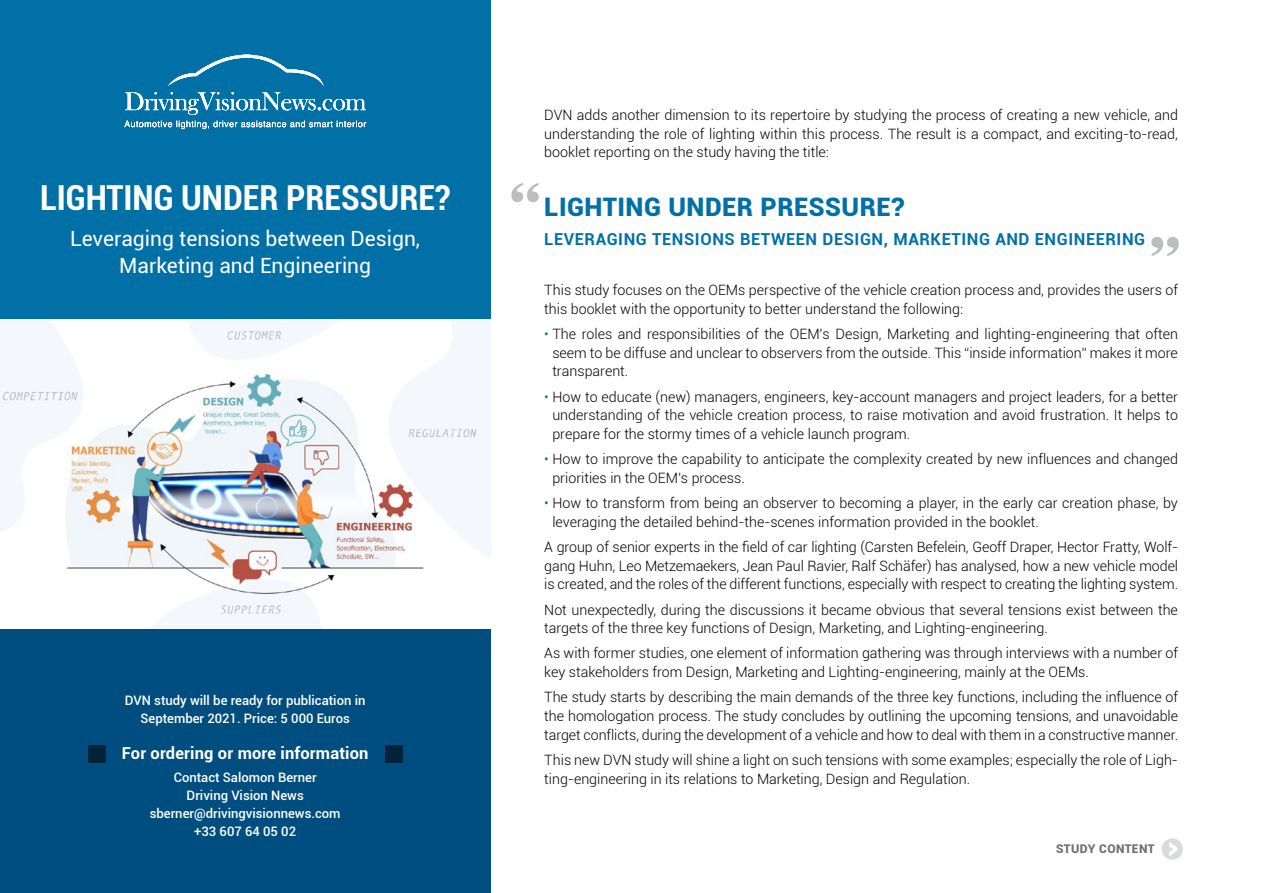
<style>
.page{position:relative;width:1263px;height:893px;background:#fff}
.page>*{position:absolute;margin:0;border:0;box-sizing:border-box;transform-origin:0 0}
.t1{font:700 condensed 34.5px "Roboto";color:#fff}
.t2{font:900 25.5px "Roboto";letter-spacing:.02em;color:#0070a7}
.t3{font:21px/27px "Roboto";color:#fff;text-align:center}
.t4{font:700 16.5px "Roboto";letter-spacing:.035em;color:#0070a7}
.t5{font:700 16.5px "Roboto";letter-spacing:.01em;color:#fff}
.t6{font:300 14.25px/18.8px "Roboto";color:#000}
.t7{font:500 13.05px/18px "Roboto";color:#fff;text-align:center}
.t8{font:900 12px "Roboto";letter-spacing:.035em;color:#707172}
.s1{color:#0070a7}
</style>
<div class="page">
<img style="left:0;top:319px;width:490px;height:310px">
<svg style="left:511px;top:183px;width:28px;height:19px"></svg>
<div style="left:0;top:0;width:490px;height:319px;background:#0070a7"></div>
<div style="left:0;top:629px;width:490px;height:264px;background:#004e7f"></div>
<svg style="left:125px;top:92px;width:241px;height:23px"></svg>
<svg style="left:168px;top:54px;width:156px;height:32px"></svg>
<svg style="left:124px;top:121px;width:242px;height:8px"></svg>
<svg style="left:1151px;top:237px;width:28px;height:19px"></svg>
<div style="left:88px;top:745px;width:17px;height:17px;background:#002339"></div>
<div style="left:385px;top:745px;width:17px;height:17px;background:#002339"></div>
<div style="left:1162px;top:838px;width:21px;height:22px;background:#d9dadb;border-radius:50%"></div>
<svg style="left:1169px;top:842px;width:8px;height:14px"></svg>
<h1 class="t1" style="left:40px;top:174px;width:412px">LIGHTING UNDER PRESSURE?</h1>
<h3 class="t3" style="left:70px;top:224px;width:351px">Leveraging tensions between Design,<br>Marketing and Engineering</h3>
<p class="t7" style="left:125px;top:691px;width:242px">DVN study will be ready for publication in<br>September 2021. Price: 5 000 Euros</p>
<p class="t5" style="left:122px;top:741px;width:248px">For ordering or more information</p>
<p class="t7" style="left:150px;top:767px;width:192px">Contact Salomon Berner<br>Driving Vision News sberner@drivingvisionnews.com +33 607 64 05 02</p>
<p class="t6" style="left:544px;top:105px;width:635px;text-align:justify">DVN adds another dimension to its repertoire by studying the process of creating a new vehicle, and understanding the role of lighting within this process. The result is a compact, and exciting-to-read, booklet reporting on the study having the title:</p>
<h2 class="t2" style="left:544px;top:189px;width:361px">LIGHTING UNDER PRESSURE?</h2>
<p class="t4" style="left:544px;top:227px;width:602px">LEVERAGING TENSIONS BETWEEN DESIGN, MARKETING AND ENGINEERING</p>
<p class="t6" style="left:544px;top:280px;width:635px">This study focuses on the OEMs perspective of the vehicle creation process and, provides the users of this booklet with the opportunity to better understand the following:</p>
<p class="t6" style="left:552px;top:324px;width:627px;text-align:justify;text-indent:-8px"><span class="s1">•</span> The roles and responsibilities of the OEM’s Design, Marketing and lighting-engineering that often seem to be diffuse and unclear to observers from the outside. This “inside information” makes it more transparent.</p>
<p class="t6" style="left:552px;top:387px;width:627px;text-align:justify;text-indent:-8px"><span class="s1">•</span> How to educate (new) managers, engineers, key-account managers and project leaders, for a better understanding of the vehicle creation process, to raise motivation and avoid frustration. It helps to prepare for the stormy times of a vehicle launch program.</p>
<p class="t6" style="left:552px;top:449px;width:627px;text-indent:-8px"><span class="s1">•</span> How to improve the capability to anticipate the complexity created by new influences and changed priorities in the OEM’s process.</p>
<p class="t6" style="left:552px;top:493px;width:627px;text-indent:-8px"><span class="s1">•</span> How to transform from being an observer to becoming a player, in the early car creation phase, by leveraging the detailed behind-the-scenes information provided in the booklet.</p>
<p class="t6" style="left:544px;top:537px;width:635px;text-align:justify">A group of senior experts in the field of car lighting (Carsten Befelein, Geoff Draper, Hector Fratty, Wolf&shy;gang Huhn, Leo Metzemaekers, Jean Paul Ravier, Ralf Schäfer) has analysed, how a new vehicle model is created, and the roles of the different functions, especially with respect to creating the lighting system.</p>
<p class="t6" style="left:544px;top:600px;width:635px">Not unexpectedly, during the discussions it became obvious that several tensions exist between the targets of the three key functions of Design, Marketing, and Lighting-engineering.</p>
<p class="t6" style="left:544px;top:644px;width:635px">As with former studies, one element of information gathering was through interviews with a number of key stakeholders from Design, Marketing and Lighting-engineering, mainly at the OEMs.</p>
<p class="t6" style="left:544px;top:687px;width:635px;text-align:justify">The study starts by describing the main demands of the three key functions, including the influence of the homologation process. The study concludes by outlining the upcoming tensions, and unavoidable target conflicts, during the development of a vehicle and how to deal with them in a constructive manner.</p>
<p class="t6" style="left:544px;top:750px;width:635px">This new DVN study will shine a light on such tensions with some examples; especially the role of Ligh&shy;ting-engineering in its relations to Marketing, Design and Regulation.</p>
<p class="t8" style="left:1056px;top:840px;width:100px">STUDY CONTENT</p>
</div>
